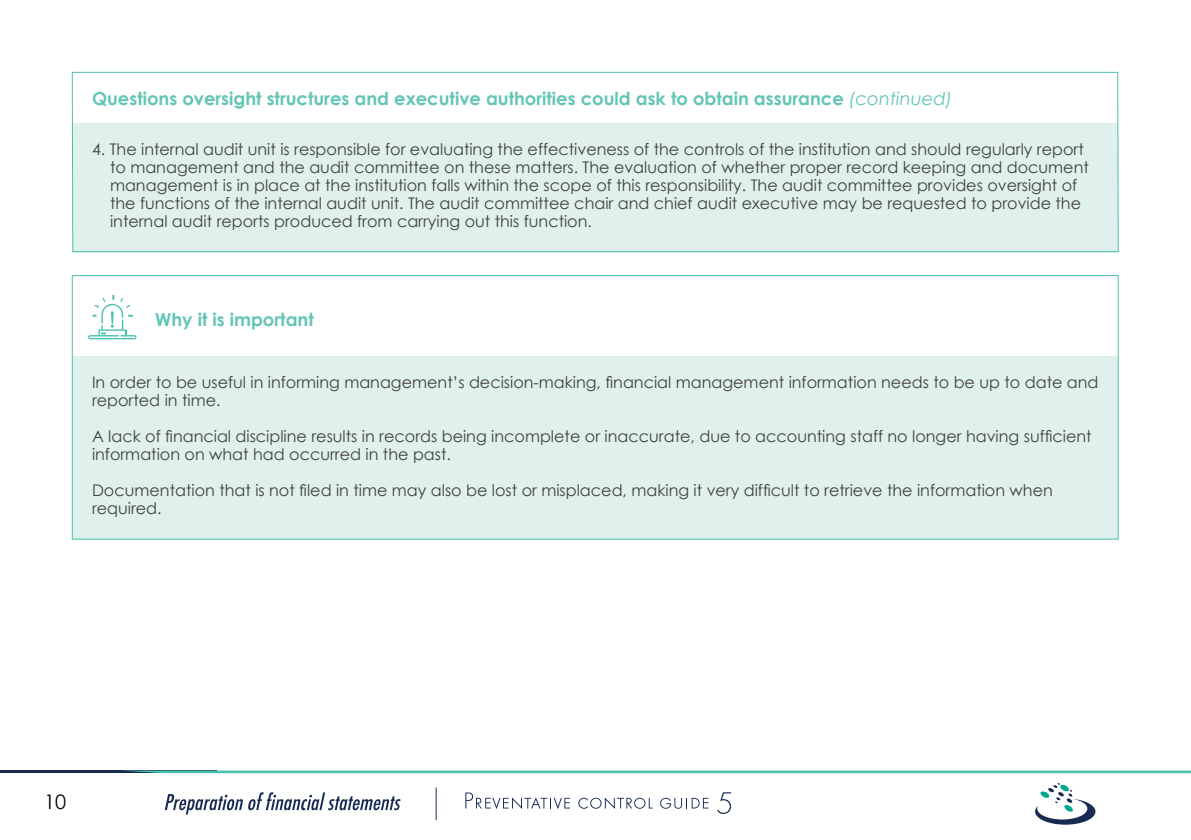
<style>
.page{position:relative;width:1191px;height:840px;background:#fff}
.page>*{position:absolute;margin:0;border:0;box-sizing:border-box;transform-origin:0 0}
.t1{font:20px "Century Gothic";color:#000}
.t2{font:700 18px "Century Gothic";color:#63c5b6}
.t3{font:16px/18px "Century Gothic";color:#414042}
.s1{font-weight:400;font-style:italic}
</style>
<div class="page">
<hr style="left:0;top:770px;width:216px;height:2px;background:#172b53">
<svg style="left:1035px;top:783px;width:60px;height:41px"></svg>
<svg style="left:465px;top:792px;width:105px;height:16px"></svg>
<svg style="left:578px;top:797px;width:74px;height:11px"></svg>
<svg style="left:660px;top:797px;width:48px;height:11px"></svg>
<svg style="left:717px;top:792px;width:14px;height:21px"></svg>
<svg style="left:165px;top:792px;width:235px;height:22px"></svg>
<hr style="left:435px;top:787px;width:1px;height:32px;background:#172b53">
<svg style="left:122px;top:770px;width:1069px;height:2px;background:#77cbc0"></svg>
<div style="left:72px;top:355px;width:1046px;height:184px;background:#e0f1ed"></div>
<svg style="left:88px;top:295px;width:48px;height:44px"></svg>
<div style="left:72px;top:123px;width:1046px;height:129px;background:#e0f1ed"></div>
<div style="left:72px;top:72px;width:1046px;height:180px;border:1px solid #4bc0af"></div>
<p class="t2" style="left:92px;top:87px;width:862px">Questions oversight structures and executive authorities could ask to obtain assurance <span class="s1">(continued)</span></p>
<p class="t3" style="left:110px;top:139px;width:980px;text-indent:-18px">4. The internal audit unit is responsible for evaluating the effectiveness of the controls of the institution and should regularly report to management and the audit committee on these matters. The evaluation of whether proper record keeping and document management is in place at the institution falls within the scope of this responsibility. The audit committee provides oversight of the functions of the internal audit unit. The audit committee chair and chief audit executive may be requested to provide the internal audit reports produced from carrying out this function.</p>
<p class="t2" style="left:155px;top:308px;width:160px">Why it is important</p>
<p class="t3" style="left:92px;top:372px;width:1008px">In order to be useful in informing management’s decision-making, financial management information needs to be up to date and reported in time.</p>
<p class="t3" style="left:92px;top:426px;width:1001px">A lack of financial discipline results in records being incomplete or inaccurate, due to accounting staff no longer having sufficient information on what had occurred in the past.</p>
<p class="t3" style="left:92px;top:480px;width:962px">Documentation that is not filed in time may also be lost or misplaced, making it very difficult to retrieve the information when required.</p>
<p class="t1" style="left:44px;top:787px;width:24px">10</p>
</div>
